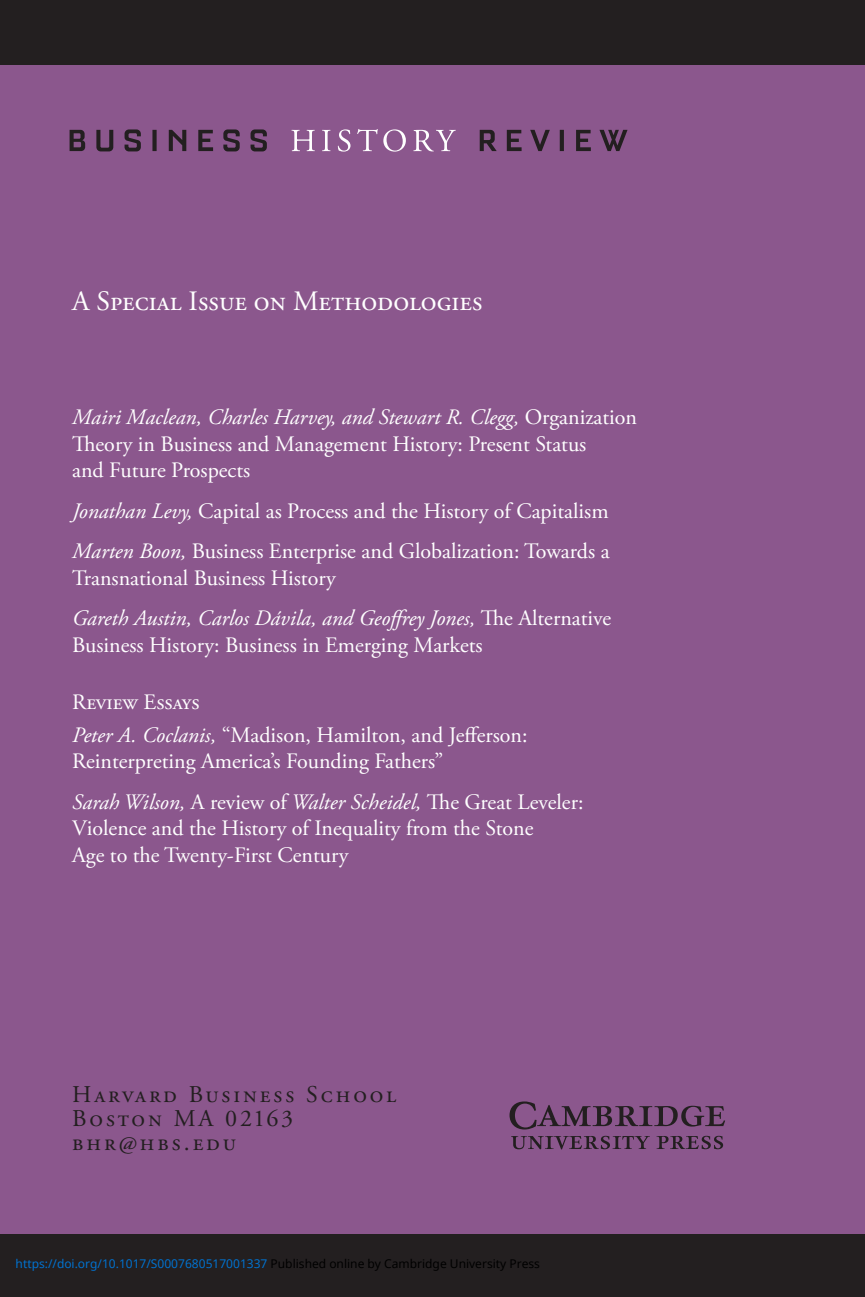
<style>
.page{position:relative;width:865px;height:1297px;background:#fff}
.page>*{position:absolute;margin:0;border:0;box-sizing:border-box;transform-origin:0 0}
.t1{font:28px "Adobe Garamond Pro";color:#fff}
.t2{font:24px/24px "Adobe Garamond Pro";letter-spacing:.12em;color:#231f20}
.t3{font:22px/26.4px "Adobe Garamond Pro";letter-spacing:-.01em;color:#fff}
.t4{font:italic 22px/40.6px "Adobe Garamond Pro";color:#fff}
.t5{font:12px "Noto Sans";color:#0172cf}
.s1{font-style:italic}
.s2{font-style:normal}
.s3{color:#000}
</style>
<div class="page">
<div style="left:0;top:0;width:864px;height:1296px;background:#8b578d"></div>
<svg style="left:864px;top:419px;width:1px;height:18px"></svg>
<div style="left:0;top:0;width:864px;height:64px;background:#231f20"></div>
<div style="left:0;top:1233px;width:864px;height:63px;background:#231f20"></div>
<svg style="left:509px;top:1101px;width:215px;height:28px"></svg>
<svg style="left:511px;top:1135px;width:138px;height:14px"></svg>
<svg style="left:656px;top:1135px;width:66px;height:13px"></svg>
<svg style="left:70px;top:129px;width:197px;height:22px"></svg>
<svg style="left:291px;top:129px;width:164px;height:22px"></svg>
<svg style="left:479px;top:130px;width:148px;height:21px"></svg>
<p class="t1" style="left:72px;top:290px;width:412px">A Special Issue on Methodologies</p>
<p class="t3" style="left:72px;top:406px;width:566px"><span class="s1">Mairi Maclean, Charles Harvey, and Stewart R. Clegg,</span> Organization<br>Theory in Business and Management History: Present Status<br>and Future Prospects</p>
<p class="t3" style="left:72px;top:492px;width:539px;line-height:40.6px"><span class="s1">Jonathan Levy,</span> Capital as Process and the History of Capitalism<br><span class="s1">Marten Boon,</span> Business Enterprise and Globalization: Towards a</p>
<p class="t4" style="left:72px;top:559px;width:540px"><span class="s2">Transnational Business History<br></span>Gareth Austin, Carlos Dávila, and Geoffrey Jones, <span class="s2">The Alternative</span></p>
<p class="t3" style="left:72px;top:633px;width:412px">Business History: Business in Emerging Markets</p>
<p class="t3" style="left:72px;top:688px;width:457px;line-height:32.4px">Review Essays<br><span class="s1">Peter A. Coclanis,</span> “Madison, Hamilton, and Jefferson:</p>
<p class="t3" style="left:72px;top:742px;width:512px;line-height:40.6px">Reinterpreting America’s Founding Fathers”<br><span class="s1">Sarah Wilson,</span> A review of <span class="s1">Walter Scheidel,</span> The Great Leveler:</p>
<p class="t3" style="left:72px;top:816px;width:462px">Violence and the History of Inequality from the Stone<br>Age to the Twenty-First Century</p>
<p class="t2" style="left:72px;top:1083px;width:325px">Harvard Business School<br>Boston MA 02163 bhr@hbs.edu</p>
<p class="t5" style="left:16px;top:1255px;width:525px">https://doi.org/10.1017/S0007680517001337 <span class="s3">Published online by Cambridge University Press</span></p>
</div>
